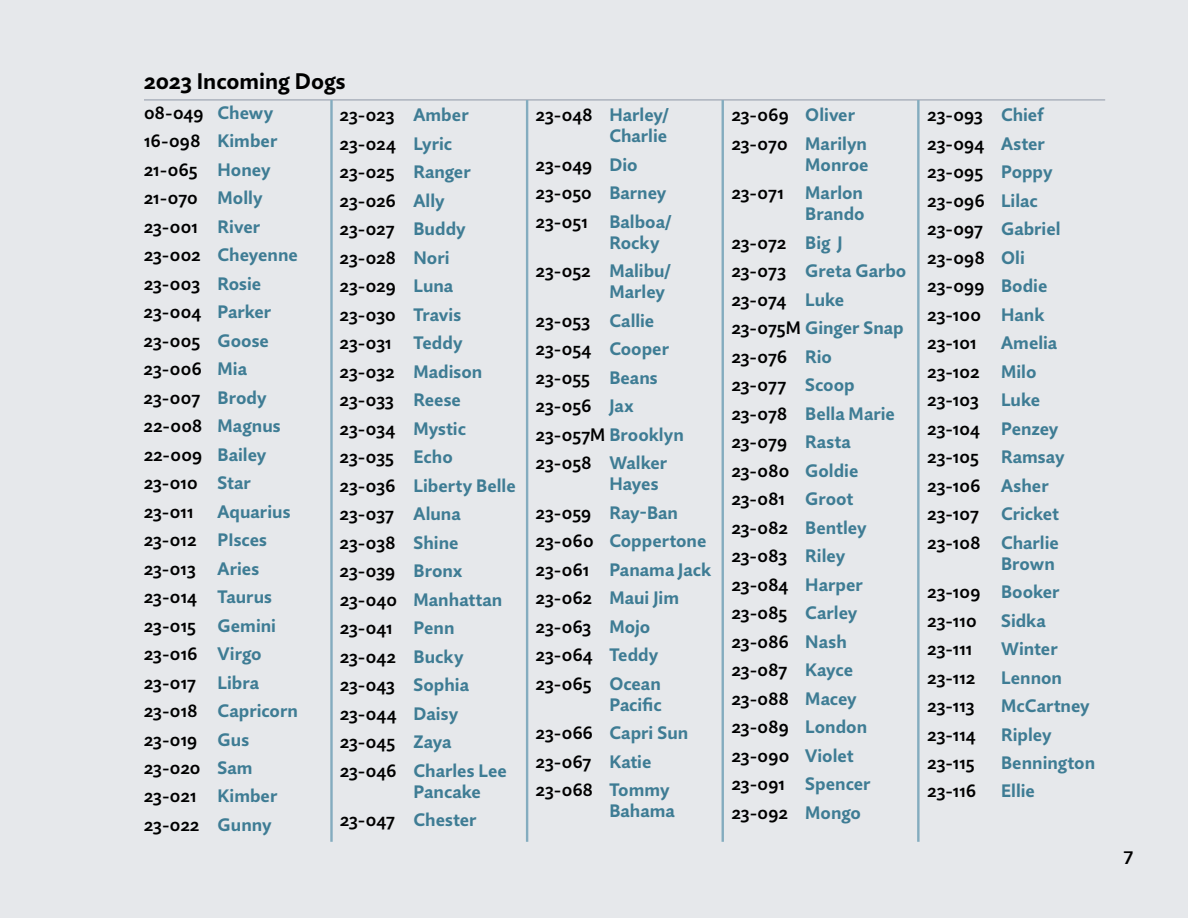
<style>
.page{position:relative;width:1188px;height:918px;background:#e6e8eb}
.page>*{position:absolute;margin:0;border:0;box-sizing:border-box;transform-origin:0 0}
.t1{font:700 22.5px "Quire Sans Pro";color:#000}
.t2{font:700 18px/28.5px "Quire Sans Pro";letter-spacing:.005em;color:#3e7c94}
.t3{font:600 18px/28.5px "Quire Sans Pro";letter-spacing:.005em;color:#000}
.t4{font:600 18px "Avenir Next";color:#000}
.s1{font-weight:700;color:#3e7c94}
.s2{font-weight:600;color:#000}
</style>
<div class="page">
<hr style="left:144px;top:99px;width:961px;height:2px;background:#abb2bd">
<hr style="left:330px;top:100px;width:3px;height:742px;background:#84acbf">
<hr style="left:526px;top:100px;width:2px;height:742px;background:#84acbf">
<hr style="left:722px;top:100px;width:2px;height:742px;background:#84acbf">
<hr style="left:917px;top:100px;width:3px;height:742px;background:#84acbf">
<p class="t1" style="left:144px;top:66px;width:203px">2023 Incoming Dogs</p>
<p class="t3" style="left:144px;top:98px;width:155px">08-049 <span class="s1">Chewy<br></span>16-098 <span class="s1">Kimber<br></span>21-065 <span class="s1">Honey<br></span>21-070 <span class="s1">Molly<br></span>23-001 <span class="s1">River<br></span>23-002 <span class="s1">Cheyenne<br></span>23-003 <span class="s1">Rosie<br></span>23-004 <span class="s1">Parker<br></span>23-005 <span class="s1">Goose<br></span>23-006 <span class="s1">Mia<br></span>23-007 <span class="s1">Brody<br></span>22-008 <span class="s1">Magnus<br></span>22-009 <span class="s1">Bailey<br></span>23-010 <span class="s1">Star<br></span>23-011</p>
<p class="t3" style="left:340px;top:101px;width:177px">23-023 <span class="s1">Amber<br></span>23-024 <span class="s1">Lyric<br></span>23-025 <span class="s1">Ranger<br></span>23-026 <span class="s1">Ally<br></span>23-027 <span class="s1">Buddy<br></span>23-028 <span class="s1">Nori<br></span>23-029 <span class="s1">Luna<br></span>23-030 <span class="s1">Travis<br></span>23-031 <span class="s1">Teddy<br></span>23-032 <span class="s1">Madison<br></span>23-033 <span class="s1">Reese<br></span>23-034 <span class="s1">Mystic<br></span>23-035 <span class="s1">Echo<br></span>23-036 <span class="s1">Liberty Belle<br></span>23-037 <span class="s1">Aluna<br></span>23-038 <span class="s1">Shine<br></span>23-039 <span class="s1">Bronx<br></span>23-040 <span class="s1">Manhattan<br></span>23-041 <span class="s1">Penn<br></span>23-042 <span class="s1">Bucky<br></span>23-043 <span class="s1">Sophia<br></span>23-044 <span class="s1">Daisy<br></span>23-045 <span class="s1">Zaya<br></span>23-046 <span class="s1">Charles Lee</span></p>
<p class="t2" style="left:340px;top:777px;width:142px;text-align:right">Pancake<br><span class="s2">23-047</span> Chester</p>
<p class="t2" style="left:144px;top:497px;width:155px;text-indent:73px">Aquarius<br><span class="s2">23-012</span> PIsces<br><span class="s2">23-013</span> Aries<br><span class="s2">23-014</span> Taurus<br><span class="s2">23-015</span> Gemini<br><span class="s2">23-016</span> Virgo<br><span class="s2">23-017</span> Libra<br><span class="s2">23-018</span> Capricorn<br><span class="s2">23-019</span> Gus<br><span class="s2">23-020</span> Sam<br><span class="s2">23-021</span> Kimber<br><span class="s2">23-022</span> Gunny</p>
<p class="t2" style="left:536px;top:104px;width:134px;line-height:21px;text-align:right"><span class="s2">23-048</span> Harley/<br>Charlie</p>
<p class="t3" style="left:536px;top:150px;width:137px">23-049 <span class="s1">Dio<br></span>23-050 <span class="s1">Barney<br></span>23-051 <span class="s1">Balboa/</span></p>
<p class="t2" style="left:536px;top:228px;width:137px;text-indent:73px">Rocky<br><span class="s2">23-052</span> Malibu/</p>
<p class="t2" style="left:536px;top:277px;width:150px;text-indent:73px">Marley<br><span class="s2">23-053</span> Callie<br><span class="s2">23-054</span> Cooper<br><span class="s2">23-055</span> Beans<br><span class="s2">23-056</span> Jax<br><span class="s2">23-057M</span> Brooklyn<br><span class="s2">23-058</span> Walker</p>
<p class="t2" style="left:536px;top:469px;width:177px;text-indent:73px">Hayes<br><span class="s2">23-059</span> Ray-Ban<br><span class="s2">23-060</span> Coppertone<br><span class="s2">23-061</span> Panama Jack<br><span class="s2">23-062</span> Maui Jim<br><span class="s2">23-063</span> Mojo<br><span class="s2">23-064</span> Teddy<br><span class="s2">23-065</span> Ocean</p>
<p class="t2" style="left:536px;top:690px;width:154px;text-indent:73px">Pacific<br><span class="s2">23-066</span> Capri Sun<br><span class="s2">23-067</span> Katie<br><span class="s2">23-068</span> Tommy</p>
<p class="t2" style="left:609px;top:796px;width:67px">Bahama</p>
<p class="t2" style="left:732px;top:100px;width:137px"><span class="s2">23-069</span> Oliver<br><span class="s2">23-070</span> Marilyn</p>
<p class="t2" style="left:732px;top:150px;width:139px;text-indent:73px">Monroe<br><span class="s2">23-071</span> Marlon</p>
<p class="t2" style="left:732px;top:199px;width:176px;text-indent:73px">Brando<br><span class="s2">23-072</span> Big J<br><span class="s2">23-073</span> Greta Garbo<br><span class="s2">23-074</span> Luke<br><span class="s2">23-075M</span> Ginger Snap<br><span class="s2">23-076</span> Rio<br><span class="s2">23-077</span> Scoop<br><span class="s2">23-078</span> Bella Marie<br><span class="s2">23-079</span> Rasta<br><span class="s2">23-080</span> Goldie<br><span class="s2">23-081</span> Groot<br><span class="s2">23-082</span> Bentley<br><span class="s2">23-083</span> Riley<br><span class="s2">23-084</span> Harper<br><span class="s2">23-085</span> Carley<br><span class="s2">23-086</span> Nash<br><span class="s2">23-087</span> Kayce<br><span class="s2">23-088</span> Macey<br><span class="s2">23-089</span> London<br><span class="s2">23-090</span> Violet<br><span class="s2">23-091</span> Spencer<br><span class="s2">23-092</span> Mongo</p>
<p class="t3" style="left:928px;top:100px;width:135px">23-093 <span class="s1">Chief<br></span>23-094 <span class="s1">Aster<br></span>23-095 <span class="s1">Poppy<br></span>23-096 <span class="s1">Lilac<br></span>23-097 <span class="s1">Gabriel<br></span>23-098 <span class="s1">Oli<br></span>23-099 <span class="s1">Bodie<br></span>23-100 <span class="s1">Hank<br></span>23-101</p>
<p class="t2" style="left:928px;top:328px;width:138px;text-indent:73px">Amelia<br><span class="s2">23-102</span> Milo<br><span class="s2">23-103</span> Luke<br><span class="s2">23-104</span> Penzey<br><span class="s2">23-105</span> Ramsay<br><span class="s2">23-106</span> Asher<br><span class="s2">23-107</span> Cricket<br><span class="s2">23-108</span> Charlie</p>
<p class="t3" style="left:928px;top:549px;width:133px;text-indent:73px"><span class="s1">Brown<br></span>23-109 <span class="s1">Booker<br></span>23-110</p>
<p class="t2" style="left:1001px;top:606px;width:46px">Sidka</p>
<p class="t3" style="left:928px;top:634px;width:46px">23-111</p>
<p class="t2" style="left:1001px;top:634px;width:58px">Winter</p>
<p class="t3" style="left:928px;top:663px;width:49px">23-112</p>
<p class="t2" style="left:1001px;top:663px;width:62px">Lennon</p>
<p class="t3" style="left:928px;top:691px;width:48px">23-113</p>
<p class="t2" style="left:1001px;top:691px;width:90px">McCartney</p>
<p class="t3" style="left:928px;top:720px;width:50px">23-114</p>
<p class="t2" style="left:1001px;top:720px;width:52px">Ripley</p>
<p class="t3" style="left:928px;top:748px;width:49px">23-115</p>
<p class="t2" style="left:1001px;top:748px;width:96px">Bennington</p>
<p class="t3" style="left:928px;top:777px;width:50px">23-116</p>
<p class="t2" style="left:1001px;top:777px;width:35px">Ellie</p>
<p class="t4" style="left:1123px;top:842px;width:12px">7</p>
</div>
